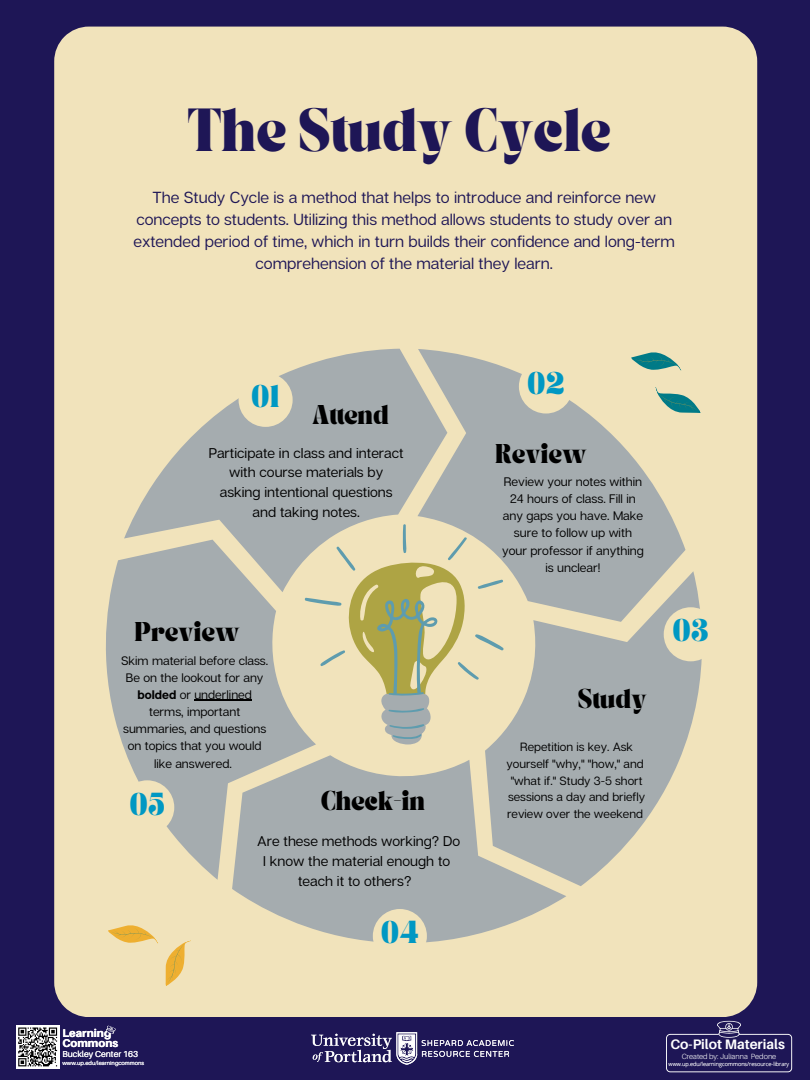
<style>
.page{position:relative;width:810px;height:1080px;background:#1e1656}
.page>*{position:absolute;margin:0;border:0;box-sizing:border-box;transform-origin:0 0}
.t1{font:700 37.31px "TANASHFORD";color:#1e1656}
.t2{font:700 19.25px "TANASHFORD";color:#0098c3}
.t3{font:700 16.69px "TANASHFORD";color:#000}
.t4{font:16.06px/22.1px "Articulat CF";color:#1e1656;text-align:center}
.t5{font:14.12px/19.8px "Articulat CF";color:#000;text-align:center}
.t6{font:700 13.75px "Aileron";color:#fff}
.t7{font:12.38px/17.2px "Articulat CF";color:#000;text-align:center}
.t8{font:12.25px/17.1px "Articulat CF";color:#000;text-align:center}
.t9{font:11.94px/16.8px "Articulat CF";color:#000;text-align:center}
.t10{font:800 11.25px "Aileron";color:#fff}
.t11{font:8.62px "Aileron";color:#fff}
.t12{font:300 7.5px "Aileron";color:#fff}
.t13{font:5.75px "Aileron";color:#fff}
.t14{font:300 5.62px "Open Sans";color:#fff}
.s1{font-weight:700}
</style>
<div class="page">
<div style="left:54px;top:27px;width:703px;height:990px;background:#f1e3bb"></div>
<svg style="left:100px;top:540px;width:216px;height:340px;background:#babbb2"></svg>
<svg style="left:124px;top:349px;width:293px;height:243px;background:#bcbdb2"></svg>
<svg style="left:417px;top:349px;width:269px;height:222px;background:#b9bab2"></svg>
<svg style="left:485px;top:571px;width:225px;height:315px;background:#bebeb2"></svg>
<svg style="left:232px;top:755px;width:334px;height:195px;background:#b6b8b1"></svg>
<div style="left:239px;top:373px;width:54px;height:54px;background:#f1e3bb;border-radius:50%"></div>
<div style="left:519px;top:359px;width:54px;height:55px;background:#f1e3bb;border-radius:50%"></div>
<div style="left:664px;top:607px;width:54px;height:54px;background:#f1e3bb;border-radius:50%"></div>
<div style="left:373px;top:909px;width:54px;height:54px;background:#f1e3bb;border-radius:50%"></div>
<div style="left:120px;top:780px;width:54px;height:54px;background:#f1e3bb;border-radius:50%"></div>
<svg style="left:107px;top:911px;width:95px;height:75px;background:#efdba6"></svg>
<svg style="left:631px;top:338px;width:70px;height:85px;background:#c7d0b1"></svg>
<svg style="left:305px;top:524px;width:199px;height:215px;background:#e6dcb9"></svg>
<svg style="left:348px;top:562px;width:118px;height:183px;background:#c9c38e"></svg>
<hr style="left:194px;top:700px;width:58px;height:1px;background:#000">
<img style="left:311px;top:1032px;width:203px;height:33px">
<div style="left:16px;top:1025px;width:43px;height:44px;background:#fff"></div>
<svg style="left:18px;top:1027px;width:40px;height:40px"></svg>
<svg style="left:106px;top:1025px;width:10px;height:9px"></svg>
<svg style="left:666px;top:1021px;width:126px;height:51px"></svg>
<p class="t1" style="left:187px;top:106px;width:425px">The Study Cycle</p>
<p class="t4" style="left:133px;top:185px;width:543px">The Study Cycle is a method that helps to introduce and reinforce new concepts to students. Utilizing this method allows students to study over an extended period of time, which in turn builds their confidence and long-term comprehension of the material they learn.</p>
<p class="t2" style="left:251px;top:384px;width:31px">01</p>
<p class="t3" style="left:313px;top:404px;width:78px">Attend</p>
<p class="t5" style="left:209px;top:442px;width:197px">Participate in class and interact with course materials by asking intentional questions and taking notes.</p>
<p class="t3" style="left:135px;top:621px;width:107px">Preview</p>
<p class="t8" style="left:121px;top:652px;width:149px">Skim material before class.<br>Be on the lookout for any <span class="s1">bolded</span> or underlined terms, important summaries, and questions on topics that you would like answered.</p>
<p class="t2" style="left:129px;top:791px;width:37px">05</p>
<p class="t3" style="left:321px;top:790px;width:106px">Check-in</p>
<p class="t5" style="left:257px;top:831px;width:205px">Are these methods working? Do<br>I know the material enough to teach it to others?</p>
<p class="t10" style="left:62px;top:1026px;width:51px">Learning</p>
<p class="t10" style="left:62px;top:1036px;width:57px">Commons</p>
<p class="t11" style="left:62px;top:1049px;width:77px">Buckley Center 163</p>
<p class="t13" style="left:62px;top:1059px;width:83px">www.up.edu/learningcommons</p>
<p class="t2" style="left:381px;top:920px;width:40px">04</p>
<p class="t2" style="left:527px;top:371px;width:39px">02</p>
<p class="t3" style="left:495px;top:443px;width:93px">Review</p>
<p class="t7" style="left:502px;top:472px;width:143px">Review your notes within<br>24 hours of class. Fill in any gaps you have. Make sure to follow up with your professor if anything is unclear!</p>
<p class="t3" style="left:578px;top:688px;width:70px">Study</p>
<p class="t9" style="left:506px;top:738px;width:139px">Repetition is key. Ask yourself "why," "how," and</p>
<p class="t9" style="left:507px;top:772px;width:140px">"what if." Study 3-5 short sessions a day and briefly review over the weekend</p>
<p class="t2" style="left:673px;top:618px;width:38px">03</p>
<p class="t6" style="left:670px;top:1036px;width:116px">Co-Pilot Materials</p>
<p class="t12" style="left:682px;top:1051px;width:96px">Created by: Julianna Pedone</p>
<p class="t14" style="left:669px;top:1060px;width:122px">www.up.edu/learningcommons/resource-library</p>
</div>
